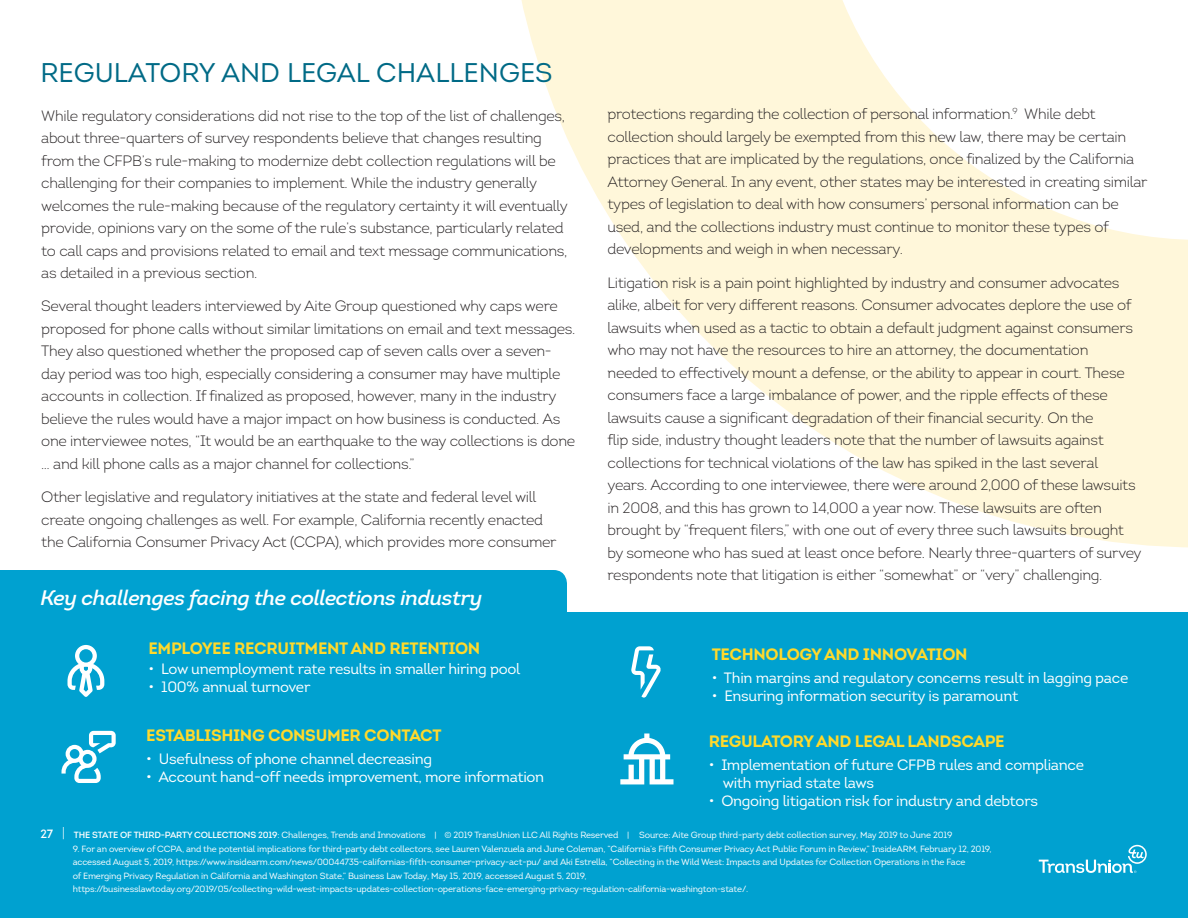
<style>
.page{position:relative;width:1188px;height:918px;background:#fff}
.page>*{position:absolute;margin:0;border:0;box-sizing:border-box;transform-origin:0 0}
._12_16_Body_Black{font:27px "Intro";color:#006a86}
._12_16_Body_Black-2{font:italic 600 21px "Intro";letter-spacing:-.02em;color:#fff}
._12_16_Body_Black-3{font:700 16.5px "Intro";letter-spacing:-.02em;color:#ffd92b}
._12_16_Body_Black-4{font:300 15px/22.5px "Intro";letter-spacing:-.02em;color:#231f20}
._12_16_Body_Black-5{font:15px/18px "Intro";letter-spacing:-.02em;color:#fff}
._6_8_Legal_Copy{font:9px "Intro";letter-spacing:-.02em;color:#fff}
.s1{font-family:"Intro Semi Bold Caps";font-size:12px}
.s2{font-weight:300;font-size:15.75px}
.s3{font-weight:600}
</style>
<div class="page">
<div style="left:0;top:612px;width:1188px;height:306px;background:#00a1d0"></div>
<svg style="left:521px;top:0;width:667px;height:548px"></svg>
<svg style="left:1039px;top:845px;width:108px;height:28px"></svg>
<div style="left:0;top:570px;width:567px;height:42px;background:#00a1d0"></div>
<svg style="left:620px;top:733px;width:54px;height:51px"></svg>
<svg style="left:68px;top:645px;width:36px;height:52px"></svg>
<svg style="left:61px;top:731px;width:55px;height:52px"></svg>
<svg style="left:631px;top:646px;width:30px;height:52px"></svg>
<p class="_12_16_Body_Black" style="left:40px;top:56px;width:514px">REGULATORY AND LEGAL CHALLENGES</p>
<p class="_12_16_Body_Black-4" style="left:41px;top:104px;width:528px">While regulatory considerations did not rise to the top of the list of challenges, about three-quarters of survey respondents believe that changes resulting from the CFPB’s rule-making to modernize debt collection regulations will be challenging for their companies to implement. While the industry generally welcomes the rule-making because of the regulatory certainty it will eventually provide, opinions vary on the some of the rule’s substance, particularly related to call caps and provisions related to email and text message communications, as detailed in a previous section.</p>
<p class="_12_16_Body_Black-4" style="left:41px;top:295px;width:536px">Several thought leaders interviewed by Aite Group questioned why caps were proposed for phone calls without similar limitations on email and text messages.<br>They also questioned whether the proposed cap of seven calls over a seven&shy;day period was too high, especially considering a consumer may have multiple accounts in collection. If finalized as proposed, however, many in the industry believe the rules would have a major impact on how business is conducted. As one interviewee notes, “It would be an earthquake to the way collections is done … and kill phone calls as a major channel for collections.”</p>
<p class="_12_16_Body_Black-4" style="left:41px;top:486px;width:517px">Other legislative and regulatory initiatives at the state and federal level will create ongoing challenges as well. For example, California recently enacted the California Consumer Privacy Act (CCPA), which provides more consumer</p>
<p class="_12_16_Body_Black-2" style="left:40px;top:584px;width:443px">Key challenges facing the collections industry</p>
<p class="_12_16_Body_Black-3" style="left:148px;top:637px;width:333px">EMPLOYEE RECRUITMENT AND RETENTION</p>
<p class="_12_16_Body_Black-5" style="left:148px;top:659px;width:373px">• Low unemployment rate results in smaller hiring pool</p>
<p class="_12_16_Body_Black-5" style="left:149px;top:677px;width:163px">• 100% annual turnover</p>
<p class="_12_16_Body_Black-3" style="left:146px;top:725px;width:297px">ESTABLISHING CONSUMER CONTACT</p>
<p class="_12_16_Body_Black-5" style="left:146px;top:750px;width:287px">• Usefulness of phone channel decreasing</p>
<p class="_12_16_Body_Black-5" style="left:146px;top:768px;width:399px">• Account hand-off needs improvement, more information</p>
<p class="_12_16_Body_Black-4" style="left:607px;top:103px;width:542px">protections regarding the collection of personal information.<sup>9</sup> While debt collection should largely be exempted from this new law, there may be certain practices that are implicated by the regulations, once finalized by the California Attorney General. In any event, other states may be interested in creating similar types of legislation to deal with how consumers’ personal information can be used, and the collections industry must continue to monitor these types of developments and weigh in when necessary.</p>
<p class="_12_16_Body_Black-4" style="left:607px;top:271px;width:536px">Litigation risk is a pain point highlighted by industry and consumer advocates alike, albeit for very different reasons. Consumer advocates deplore the use of lawsuits when used as a tactic to obtain a default judgment against consumers who may not have the resources to hire an attorney, the documentation needed to effectively mount a defense, or the ability to appear in court. These consumers face a large imbalance of power, and the ripple effects of these lawsuits cause a significant degradation of their financial security. On the<br>flip side, industry thought leaders note that the number of lawsuits against collections for technical violations of the law has spiked in the last several years. According to one interviewee, there were around 2,000 of these lawsuits in 2008, and this has grown to 14,000 a year now. These lawsuits are often brought by “frequent filers,” with one out of every three such lawsuits brought by someone who has sued at least once before. Nearly three-quarters of survey respondents note that litigation is either “somewhat” or “very” challenging.</p>
<p class="_12_16_Body_Black-3" style="left:712px;top:643px;width:257px">TECHNOLOGY AND INNOVATION</p>
<p class="_12_16_Body_Black-5" style="left:712px;top:668px;width:418px">• Thin margins and regulatory concerns result in lagging pace</p>
<p class="_12_16_Body_Black-5" style="left:712px;top:686px;width:308px">• Ensuring information security is paramount</p>
<p class="_12_16_Body_Black-3" style="left:709px;top:731px;width:297px">REGULATORY AND LEGAL LANDSCAPE</p>
<p class="_12_16_Body_Black-5" style="left:723px;top:756px;width:363px;text-indent:-14px">• Implementation of future CFPB rules and compliance with myriad state laws</p>
<p class="_12_16_Body_Black-5" style="left:709px;top:792px;width:331px">• Ongoing litigation risk for industry and debtors</p>
<p class="_6_8_Legal_Copy" style="left:40px;top:830px;width:913px"><span class="s1">27</span> <span class="s2">|</span> <span class="s3">THE STATE OF THIRD-PARTY COLLECTIONS 2019</span>: Challenges, Trends and Innovations | © 2019 TransUnion LLC All Rights Reserved | Source: Aite Group third-party debt collection survey, May 2019 to June 2019</p>
<p class="_6_8_Legal_Copy" style="left:73px;top:843px;width:920px">9. For an overview of CCPA, and the potential implications for third-party debt collectors, see Lauren Valenzuela and June Coleman, “California’s Fifth Consumer Privacy Act Public Forum in Review,” InsideARM, February 12, 2019,</p>
<p class="_6_8_Legal_Copy" style="left:73px;top:857px;width:894px">accessed August 5, 2019, https://www.insidearm.com/news/00044735-californias-fifth-consumer-privacy-act-pu/ and Aki Estrella, “Collecting in the Wild West: Impacts and Updates for Collection Operations in the Face</p>
<p class="_6_8_Legal_Copy" style="left:73px;top:870px;width:515px">of Emerging Privacy Regulation in California and Washington State,” Business Law Today, May 15, 2019, accessed August 5, 2019,</p>
<p class="_6_8_Legal_Copy" style="left:73px;top:884px;width:677px">https://businesslawtoday.org/2019/05/collecting-wild-west-impacts-updates-collection-operations-face-emerging-privacy-regulation-california-washington-state/.</p>
</div>
